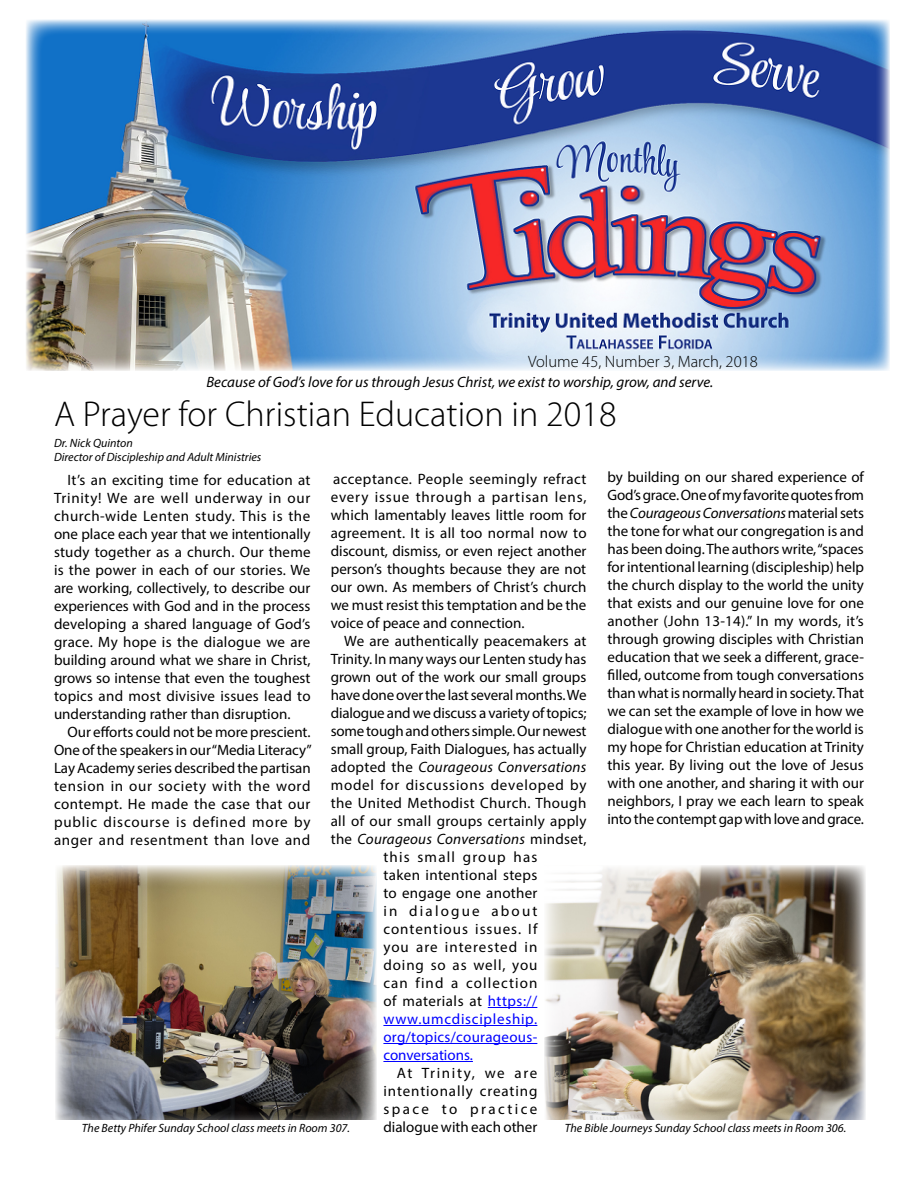
<style>
.page{position:relative;width:918px;height:1188px;background:#fff}
.page>*{position:absolute;margin:0;border:0;box-sizing:border-box;transform-origin:0 0}
.t1{font:300 36px "Myriad Pro";color:#000}
.t2{font:300 16.5px "Myriad Pro";color:#000}
.t3{font:15px/18px "Myriad Pro";letter-spacing:.015em;color:#000;text-align:justify}
.t4{font:italic 15px "Myriad Pro";color:#000}
.t5{font:15px "Myriad Pro";letter-spacing:-.01em;color:#000}
.t6{font:15px "Myriad Pro";letter-spacing:-.005em;color:#000}
.t7{font:italic 15px "Myriad Pro";letter-spacing:.02em;color:#000}
.t8{font:15px "Myriad Pro";letter-spacing:.05em;color:#000}
.t9{font:15px "Myriad Pro";letter-spacing:.02em;color:#00f}
.t10{font:15px "Myriad Pro";letter-spacing:.035em;color:#000}
.t11{font:15px "Myriad Pro";letter-spacing:.065em;color:#000}
.t12{font:15px "Myriad Pro";letter-spacing:.05em;color:#00f}
.t13{font:15px "Myriad Pro";letter-spacing:.07em;color:#000}
.t14{font:15px "Myriad Pro";letter-spacing:.075em;color:#000}
.t15{font:15px "Myriad Pro";letter-spacing:.08em;color:#000}
.t16{font:15px "Myriad Pro";letter-spacing:.06em;color:#000}
.t17{font:15px "Myriad Pro";letter-spacing:.145em;color:#000}
.t18{font:15px "Myriad Pro";color:#00f}
.t19{font:italic 12px/13.5px "Myriad Pro";color:#000}
.s1{font-style:italic}
.s2{font-style:normal}
.s3{color:#00f}
</style>
<div class="page">
<img style="left:26px;top:20px;width:864px;height:351px">
<hr style="left:488px;top:1007px;width:49px;height:1px;background:#00f">
<hr style="left:383px;top:1025px;width:154px;height:1px;background:#00f">
<hr style="left:383px;top:1043px;width:154px;height:1px;background:#00f">
<hr style="left:383px;top:1061px;width:90px;height:1px;background:#00f">
<img style="left:544px;top:865px;width:321px;height:255px">
<img style="left:55px;top:865px;width:322px;height:255px">
<p class="t2" style="left:528px;top:352px;width:231px">Volume 45, Number 3, March, 2018</p>
<p class="t4" style="left:206px;top:372px;width:508px">Because of God’s love for us through Jesus Christ, we exist to worship, grow, and serve.</p>
<h1 class="t1" style="left:54px;top:394px;width:564px">A Prayer for Christian Education in 2018</h1>
<p class="t19" style="left:54px;top:436px;width:209px">Dr. Nick Quinton<br>Director of Discipleship and Adult Ministries</p>
<p class="t3" style="left:608px;top:468px;width:258px">by building on our shared experience of God’s grace. One of my favorite quotes from the <span class="s1">Courageous Conversations</span> material sets the tone for what our congregation is and has been doing. The authors write, “spaces for intentional learning (discipleship) help the church display to the world the unity that exists and our genuine love for one another (John 13-14).” In my words, it’s through growing disciples with Christian education that we seek a different, grace&shy;filled, outcome from tough conversations than what is normally heard in society. That we can set the example of love in how we dialogue with one another for the world is my hope for Christian education at Trinity this year. By living out the love of Jesus with one another, and sharing it with our neighbors, I pray we each learn to speak into the contempt gap with love and grace.</p>
<p class="t3" style="left:331px;top:470px;width:257px">acceptance. People seemingly refract every issue through a partisan lens, which lamentably leaves little room for agreement. It is all too normal now to discount, dismiss, or even reject another person’s thoughts because they are not our own. As members of Christ’s church we must resist this temptation and be the voice of peace and connection.</p>
<p class="t3" style="left:344px;top:632px;width:244px">We are authentically peacemakers at</p>
<p class="t6" style="left:331px;top:650px;width:257px">Trinity. In many ways our Lenten study has</p>
<p class="t3" style="left:331px;top:668px;width:257px">grown out of the work our small groups</p>
<p class="t5" style="left:331px;top:686px;width:257px">have done over the last several months. We</p>
<p class="t5" style="left:331px;top:704px;width:257px">dialogue and we discuss a variety of topics;</p>
<p class="t5" style="left:331px;top:722px;width:257px">some tough and others simple. Our newest</p>
<p class="t3" style="left:331px;top:740px;width:257px">small group, Faith Dialogues, has actually</p>
<p class="t7" style="left:331px;top:758px;width:257px"><span class="s2">adopted the</span> Courageous Conversations</p>
<p class="t8" style="left:331px;top:776px;width:257px">model for discussions developed by</p>
<p class="t3" style="left:331px;top:794px;width:257px">the United Methodist Church. Though</p>
<p class="t3" style="left:331px;top:812px;width:257px">all of our small groups certainly apply</p>
<p class="t4" style="left:331px;top:830px;width:257px"><span class="s2">the</span> Courageous Conversations <span class="s2">mindset,</span></p>
<p class="t15" style="left:383px;top:848px;width:155px">this small group has</p>
<p class="t3" style="left:383px;top:866px;width:155px">taken intentional steps</p>
<p class="t3" style="left:383px;top:884px;width:156px">to engage one another</p>
<p class="t17" style="left:383px;top:902px;width:156px">in dialogue about</p>
<p class="t11" style="left:383px;top:920px;width:155px">contentious issues. If</p>
<p class="t13" style="left:383px;top:938px;width:155px">you are interested in</p>
<p class="t16" style="left:383px;top:956px;width:155px">doing so as well, you</p>
<p class="t14" style="left:383px;top:974px;width:155px">can find a collection</p>
<p class="t10" style="left:383px;top:992px;width:156px">of materials at <span class="s3">https://</span></p>
<p class="t12" style="left:383px;top:1010px;width:155px">www.umcdiscipleship.</p>
<p class="t9" style="left:383px;top:1028px;width:155px">org/topics/courageous-</p>
<p class="t18" style="left:383px;top:1046px;width:91px">conversations.</p>
<p class="t3" style="left:383px;top:1064px;width:156px;text-indent:14px">At Trinity, we are intentionally creating space to practice dialogue with each other</p>
<p class="t3" style="left:54px;top:471px;width:258px;text-indent:14px">It’s an exciting time for education at Trinity! We are well underway in our church-wide Lenten study. This is the one place each year that we intentionally study together as a church. Our theme is the power in each of our stories. We are working, collectively, to describe our experiences with God and in the process developing a shared language of God’s grace. My hope is the dialogue we are building around what we share in Christ, grows so intense that even the toughest topics and most divisive issues lead to understanding rather than disruption.</p>
<p class="t3" style="left:54px;top:723px;width:259px;text-indent:14px">Our efforts could not be more prescient.<br>One of the speakers in our “Media Literacy” Lay Academy series described the partisan tension in our society with the word contempt. He made the case that our public discourse is defined more by anger and resentment than love and</p>
<p class="t19" style="left:82px;top:1121px;width:270px">The Betty Phifer Sunday School class meets in Room 307.</p>
<p class="t19" style="left:565px;top:1121px;width:283px">The Bible Journeys Sunday School class meets in Room 306.</p>
</div>
